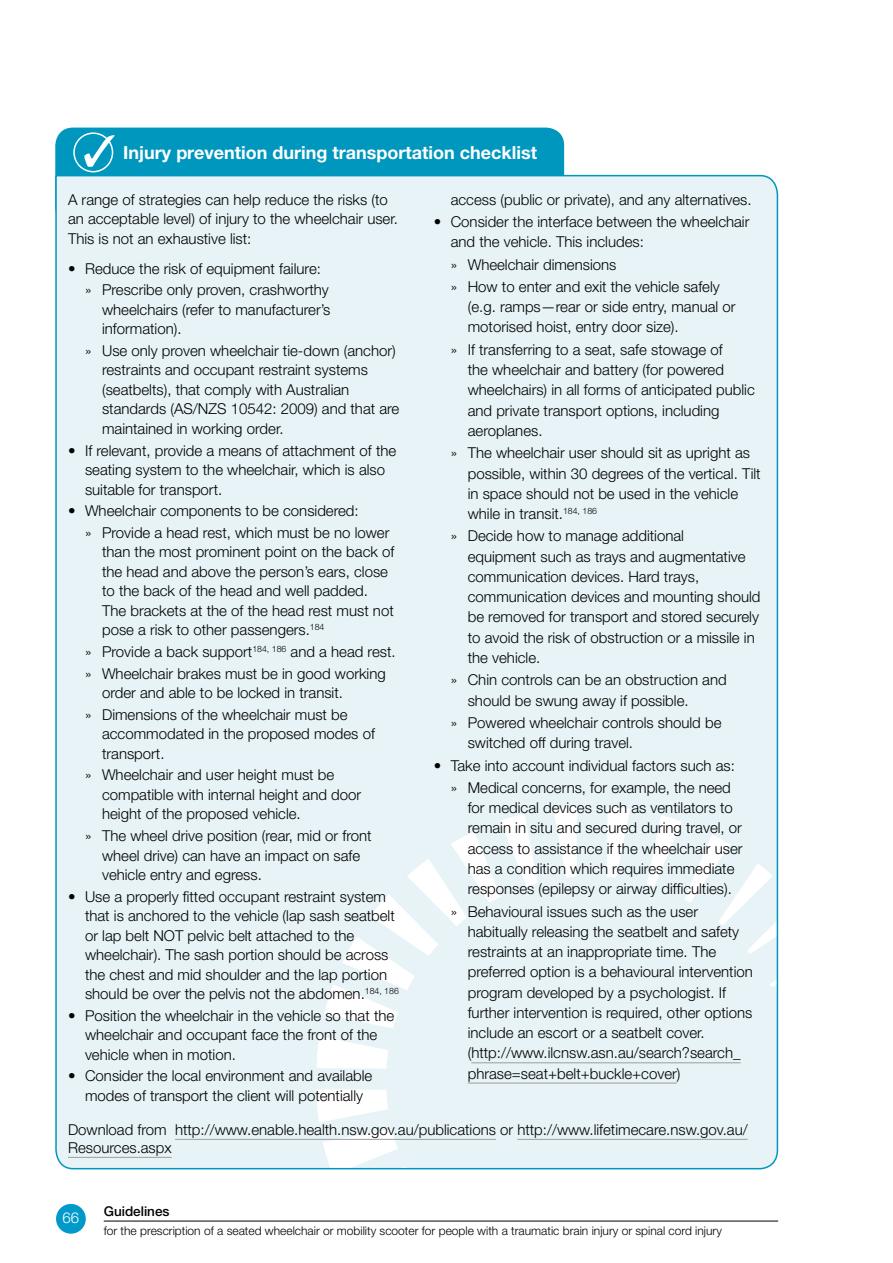
<style>
.page{position:relative;width:893px;height:1263px;background:#fff}
.page>*{position:absolute;margin:0;border:0;box-sizing:border-box;transform-origin:0 0}
.t1{font:700 18px "Helvetica Neue";color:#fff}
.t2{font:300 15px/20.2px "Helvetica Neue";color:#000}
.t3{font:300 15px "Helvetica Neue";color:#fff}
.t4{font:500 13.5px "Helvetica Neue";color:#000}
.t5{font:300 12px "Helvetica Neue";color:#000}
</style>
<div class="page">
<div style="left:55px;top:128px;width:509px;height:97px;background:#0097be;border-radius:18px"></div>
<div style="left:55px;top:174px;width:724px;height:996px;background:#e7f3f7"></div>
<div style="left:73px;top:132px;width:40px;height:40px;border:2px solid #fff;border-radius:50%"></div>
<svg style="left:84px;top:135px;width:31px;height:32px"></svg>
<hr style="left:175px;top:1139px;width:321px;height:1px;background:#9c9e9f">
<hr style="left:517px;top:1139px;width:231px;height:1px;background:#9c9e9f">
<hr style="left:68px;top:1157px;width:104px;height:1px;background:#9c9e9f">
<hr style="left:104px;top:1221px;width:674px;height:1px;background:#000">
<div style="left:56px;top:1204px;width:30px;height:30px;background:#009aca;border-radius:50%"></div>
<hr style="left:471px;top:1062px;width:270px;height:1px;background:#9c9e9f">
<hr style="left:468px;top:1083px;width:209px;height:1px;background:#9c9e9f">
<p class="t1" style="left:123px;top:141px;width:415px">Injury prevention during transportation checklist</p>
<p class="t2" style="left:68px;top:189px;width:331px;line-height:19.5px">A range of strategies can help reduce the risks (to an acceptable level) of injury to the wheelchair user.<br>This is not an exhaustive list:</p>
<p class="t2" style="left:85px;top:257px;width:245px;line-height:21.6px;text-indent:-17px">• Reduce the risk of equipment failure: » Prescribe only proven, crashworthy</p>
<p class="t2" style="left:102px;top:299px;width:230px;line-height:19.5px">wheelchairs (refer to manufacturer’s information).</p>
<p class="t2" style="left:102px;top:341px;width:299px;line-height:19.5px;text-indent:-17px">» Use only proven wheelchair tie-down (anchor) restraints and occupant restraint systems (seatbelts), that comply with Australian standards (AS/NZS 10542: 2009) and that are maintained in working order.</p>
<p class="t2" style="left:85px;top:440px;width:313px;line-height:19.5px;text-indent:-17px">• If relevant, provide a means of attachment of the seating system to the wheelchair, which is also suitable for transport.</p>
<p class="t2" style="left:85px;top:500px;width:306px;line-height:21.6px;text-indent:-17px">• Wheelchair components to be considered:<br>» Provide a head rest, which must be no lower</p>
<p class="t2" style="left:102px;top:542px;width:294px;line-height:19.5px">than the most prominent point on the back of the head and above the person’s ears, close to the back of the head and well padded.<br>The brackets at the of the head rest must not pose a risk to other passengers.<sup>184</sup></p>
<p class="t2" style="left:85px;top:640px;width:312px;line-height:21.6px">» Provide a back support<sup>184,</sup> <sup>186</sup> and a head rest. » Wheelchair brakes must be in good working</p>
<p class="t2" style="left:85px;top:682px;width:264px;line-height:21.6px;text-indent:17px">order and able to be locked in transit. » Dimensions of the wheelchair must be</p>
<p class="t2" style="left:102px;top:724px;width:274px;line-height:19.5px">accommodated in the proposed modes of transport.</p>
<p class="t2" style="left:102px;top:765px;width:261px;line-height:19.5px;text-indent:-17px">» Wheelchair and user height must be compatible with internal height and door height of the proposed vehicle.</p>
<p class="t2" style="left:102px;top:826px;width:271px;line-height:19.5px;text-indent:-17px">» The wheel drive position (rear, mid or front wheel drive) can have an impact on safe vehicle entry and egress.</p>
<p class="t2" style="left:85px;top:886px;width:315px;line-height:19.5px;text-indent:-17px">• Use a properly fitted occupant restraint system that is anchored to the vehicle (lap sash seatbelt or lap belt NOT pelvic belt attached to the wheelchair). The sash portion should be across the chest and mid shoulder and the lap portion should be over the pelvis not the abdomen.<sup>184,</sup> <sup>186</sup></p>
<p class="t2" style="left:85px;top:1005px;width:311px;line-height:19.5px;text-indent:-17px">• Position the wheelchair in the vehicle so that the wheelchair and occupant face the front of the vehicle when in motion.</p>
<p class="t2" style="left:68px;top:1066px;width:306px;line-height:19.5px;text-align:center">• Consider the local environment and available modes of transport the client will potentially</p>
<p class="t2" style="left:451px;top:189px;width:302px">access (public or private), and any alternatives.</p>
<p class="t2" style="left:451px;top:211px;width:300px;text-indent:-17px">• Consider the interface between the wheelchair and the vehicle. This includes:</p>
<p class="t2" style="left:451px;top:253px;width:271px;line-height:22.4px">» Wheelchair dimensions<br>» How to enter and exit the vehicle safely</p>
<p class="t2" style="left:468px;top:296px;width:269px">(e.g. ramps—rear or side entry, manual or motorised hoist, entry door size).</p>
<p class="t2" style="left:468px;top:339px;width:288px;text-indent:-17px">» If transferring to a seat, safe stowage of<br>the wheelchair and battery (for powered wheelchairs) in all forms of anticipated public and private transport options, including aeroplanes.</p>
<p class="t2" style="left:468px;top:442px;width:294px;text-indent:-17px">» The wheelchair user should sit as upright as possible, within 30 degrees of the vertical. Tilt in space should not be used in the vehicle while in transit.<sup>184,</sup> <sup>186</sup></p>
<p class="t2" style="left:468px;top:526px;width:294px;text-indent:-17px">» Decide how to manage additional<br>equipment such as trays and augmentative communication devices. Hard trays, communication devices and mounting should be removed for transport and stored securely to avoid the risk of obstruction or a missile in the vehicle.</p>
<p class="t2" style="left:468px;top:669px;width:260px;text-indent:-17px">» Chin controls can be an obstruction and should be swung away if possible.</p>
<p class="t2" style="left:468px;top:712px;width:255px;text-indent:-17px">» Powered wheelchair controls should be switched off during travel.</p>
<p class="t2" style="left:434px;top:754px;width:303px;line-height:22.4px;text-align:right">• Take into account individual factors such as: » Medical concerns, for example, the need</p>
<p class="t2" style="left:468px;top:797px;width:276px">for medical devices such as ventilators to remain in situ and secured during travel, or access to assistance if the wheelchair user has a condition which requires immediate responses (epilepsy or airway difficulties).</p>
<p class="t2" style="left:468px;top:901px;width:287px;text-indent:-17px">» Behavioural issues such as the user habitually releasing the seatbelt and safety restraints at an inappropriate time. The preferred option is a behavioural intervention program developed by a psychologist. If further intervention is required, other options include an escort or a seatbelt cover. (http://www.ilcnsw.asn.au/search?search_ phrase=seat+belt+buckle+cover)</p>
<p class="t2" style="left:68px;top:1120px;width:681px;line-height:18px">Download from http://www.enable.health.nsw.gov.au/publications or http://www.lifetimecare.nsw.gov.au/<br>Resources.aspx</p>
<p class="t3" style="left:63px;top:1209px;width:18px">66</p>
<p class="t4" style="left:104px;top:1203px;width:67px">Guidelines</p>
<p class="t5" style="left:104px;top:1224px;width:620px">for the prescription of a seated wheelchair or mobility scooter for people with a traumatic brain injury or spinal cord injury</p>
</div>
